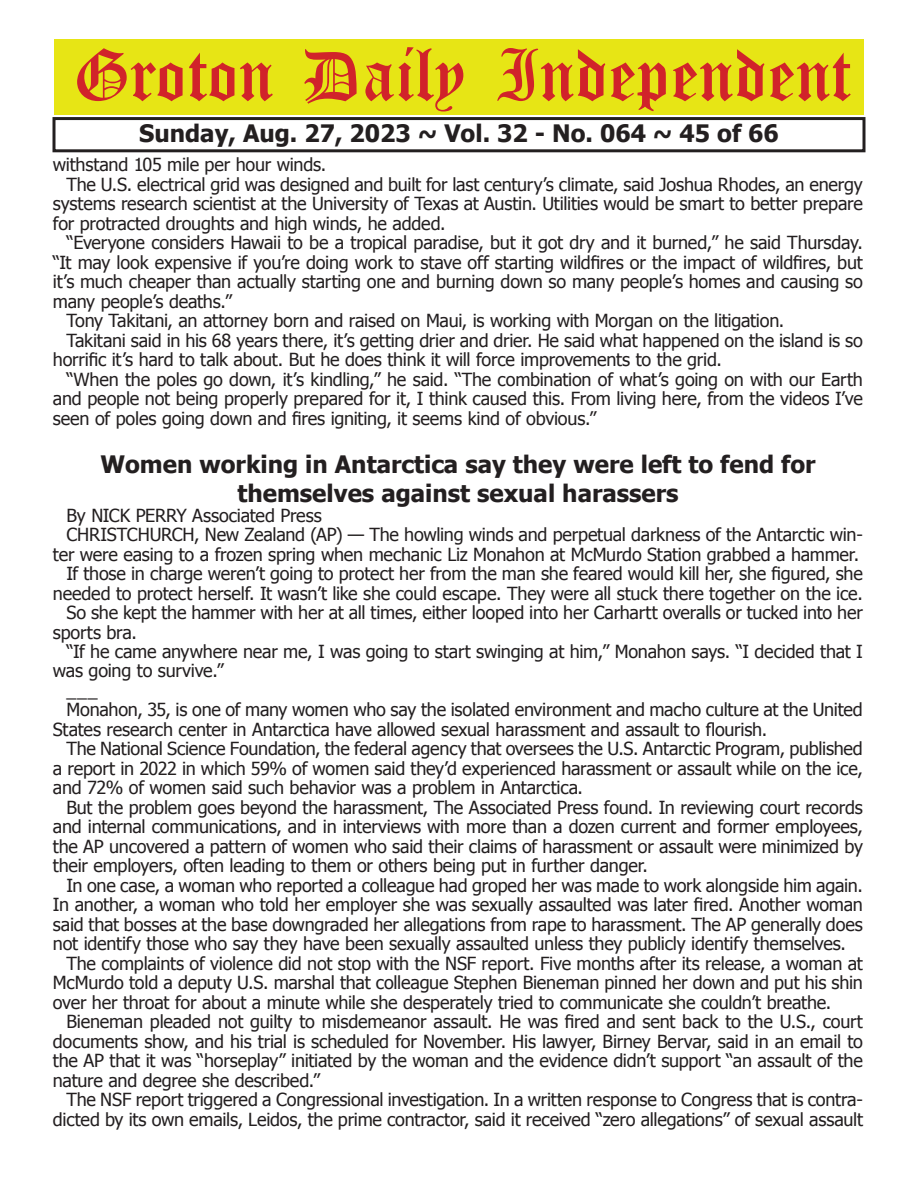
<style>
.page{position:relative;width:918px;height:1188px;background:#fff}
.page>*{position:absolute;margin:0;border:0;box-sizing:border-box;transform-origin:0 0}
.t1{font:54px "Old English Five";color:#d1232a}
.t2{font:700 24px/28.8px "Tahoma";color:#231f20;text-align:center}
.t3{font:18px "Tahoma";letter-spacing:-.01em;color:#231f20}
</style>
<div class="page">
<div style="left:52px;top:117px;width:814px;height:35px;border:3px solid #231f20"></div>
<div style="left:54px;top:40px;width:810px;height:75px;background:#e7e515"></div>
<h1 class="t1" style="left:73px;top:50px;width:779px">Groton Daily Independent</h1>
<h2 class="t2" style="left:139px;top:117px;width:641px">Sunday, Aug. 27, 2023 ~ Vol. 32 - No. 064 ~ 45 of 66</h2>
<p class="t3" style="left:53px;top:153px;width:275px">withstand 105 mile per hour winds.</p>
<p class="t3" style="left:66px;top:172px;width:798px">The U.S. electrical grid was designed and built for last century’s climate, said Joshua Rhodes, an energy</p>
<p class="t3" style="left:53px;top:192px;width:812px">systems research scientist at the University of Texas at Austin. Utilities would be smart to better prepare</p>
<p class="t3" style="left:53px;top:211px;width:394px">for protracted droughts and high winds, he added.</p>
<p class="t3" style="left:66px;top:231px;width:798px">“Everyone considers Hawaii to be a tropical paradise, but it got dry and it burned,” he said Thursday.</p>
<p class="t3" style="left:53px;top:250px;width:811px">“It may look expensive if you’re doing work to stave off starting wildfires or the impact of wildfires, but</p>
<p class="t3" style="left:53px;top:270px;width:812px">it’s much cheaper than actually starting one and burning down so many people’s homes and causing so</p>
<p class="t3" style="left:53px;top:289px;width:181px">many people’s deaths.”</p>
<p class="t3" style="left:66px;top:309px;width:719px">Tony Takitani, an attorney born and raised on Maui, is working with Morgan on the litigation.</p>
<p class="t3" style="left:66px;top:328px;width:798px">Takitani said in his 68 years there, it’s getting drier and drier. He said what happened on the island is so</p>
<p class="t3" style="left:53px;top:348px;width:670px">horrific it’s hard to talk about. But he does think it will force improvements to the grid.</p>
<p class="t3" style="left:66px;top:367px;width:798px">“When the poles go down, it’s kindling,” he said. “The combination of what’s going on with our Earth</p>
<p class="t3" style="left:53px;top:387px;width:812px">and people not being properly prepared for it, I think caused this. From living here, from the videos I’ve</p>
<p class="t3" style="left:53px;top:406px;width:545px">seen of poles going down and fires igniting, it seems kind of obvious.”</p>
<h2 class="t2" style="left:100px;top:449px;width:717px">Women working in Antarctica say they were left to fend for themselves against sexual harassers</h2>
<p class="t3" style="left:66px;top:503px;width:257px">By NICK PERRY Associated Press</p>
<p class="t3" style="left:66px;top:522px;width:798px">CHRISTCHURCH, New Zealand (AP) — The howling winds and perpetual darkness of the Antarctic win-</p>
<p class="t3" style="left:53px;top:542px;width:808px">ter were easing to a frozen spring when mechanic Liz Monahon at McMurdo Station grabbed a hammer.</p>
<p class="t3" style="left:66px;top:561px;width:798px">If those in charge weren’t going to protect her from the man she feared would kill her, she figured, she</p>
<p class="t3" style="left:53px;top:581px;width:811px">needed to protect herself. It wasn’t like she could escape. They were all stuck there together on the ice.</p>
<p class="t3" style="left:66px;top:600px;width:798px">So she kept the hammer with her at all times, either looped into her Carhartt overalls or tucked into her</p>
<p class="t3" style="left:53px;top:620px;width:85px">sports bra.</p>
<p class="t3" style="left:66px;top:639px;width:798px">“If he came anywhere near me, I was going to start swinging at him,” Monahon says. “I decided that I</p>
<p class="t3" style="left:53px;top:659px;width:172px">was going to survive.”</p>
<p class="t3" style="left:66px;top:678px;width:33px">___</p>
<p class="t3" style="left:66px;top:698px;width:798px">Monahon, 35, is one of many women who say the isolated environment and macho culture at the United</p>
<p class="t3" style="left:53px;top:717px;width:716px">States research center in Antarctica have allowed sexual harassment and assault to flourish.</p>
<p class="t3" style="left:66px;top:737px;width:798px">The National Science Foundation, the federal agency that oversees the U.S. Antarctic Program, published</p>
<p class="t3" style="left:53px;top:756px;width:812px">a report in 2022 in which 59% of women said they’d experienced harassment or assault while on the ice,</p>
<p class="t3" style="left:53px;top:776px;width:532px">and 72% of women said such behavior was a problem in Antarctica.</p>
<p class="t3" style="left:66px;top:795px;width:798px">But the problem goes beyond the harassment, The Associated Press found. In reviewing court records</p>
<p class="t3" style="left:53px;top:815px;width:812px">and internal communications, and in interviews with more than a dozen current and former employees,</p>
<p class="t3" style="left:53px;top:834px;width:812px">the AP uncovered a pattern of women who said their claims of harassment or assault were minimized by</p>
<p class="t3" style="left:53px;top:854px;width:597px">their employers, often leading to them or others being put in further danger.</p>
<p class="t3" style="left:66px;top:873px;width:798px">In one case, a woman who reported a colleague had groped her was made to work alongside him again.</p>
<p class="t3" style="left:53px;top:893px;width:812px">In another, a woman who told her employer she was sexually assaulted was later fired. Another woman</p>
<p class="t3" style="left:53px;top:912px;width:811px">said that bosses at the base downgraded her allegations from rape to harassment. The AP generally does</p>
<p class="t3" style="left:53px;top:932px;width:795px">not identify those who say they have been sexually assaulted unless they publicly identify themselves.</p>
<p class="t3" style="left:66px;top:951px;width:798px">The complaints of violence did not stop with the NSF report. Five months after its release, a woman at</p>
<p class="t3" style="left:53px;top:971px;width:812px">McMurdo told a deputy U.S. marshal that colleague Stephen Bieneman pinned her down and put his shin</p>
<p class="t3" style="left:53px;top:990px;width:780px">over her throat for about a minute while she desperately tried to communicate she couldn’t breathe.</p>
<p class="t3" style="left:66px;top:1010px;width:798px">Bieneman pleaded not guilty to misdemeanor assault. He was fired and sent back to the U.S., court</p>
<p class="t3" style="left:53px;top:1029px;width:812px">documents show, and his trial is scheduled for November. His lawyer, Birney Bervar, said in an email to</p>
<p class="t3" style="left:53px;top:1049px;width:811px">the AP that it was “horseplay” initiated by the woman and the evidence didn’t support “an assault of the</p>
<p class="t3" style="left:53px;top:1068px;width:269px">nature and degree she described.”</p>
<p class="t3" style="left:66px;top:1088px;width:798px">The NSF report triggered a Congressional investigation. In a written response to Congress that is contra-</p>
<p class="t3" style="left:53px;top:1107px;width:812px">dicted by its own emails, Leidos, the prime contractor, said it received “zero allegations” of sexual assault</p>
</div>
